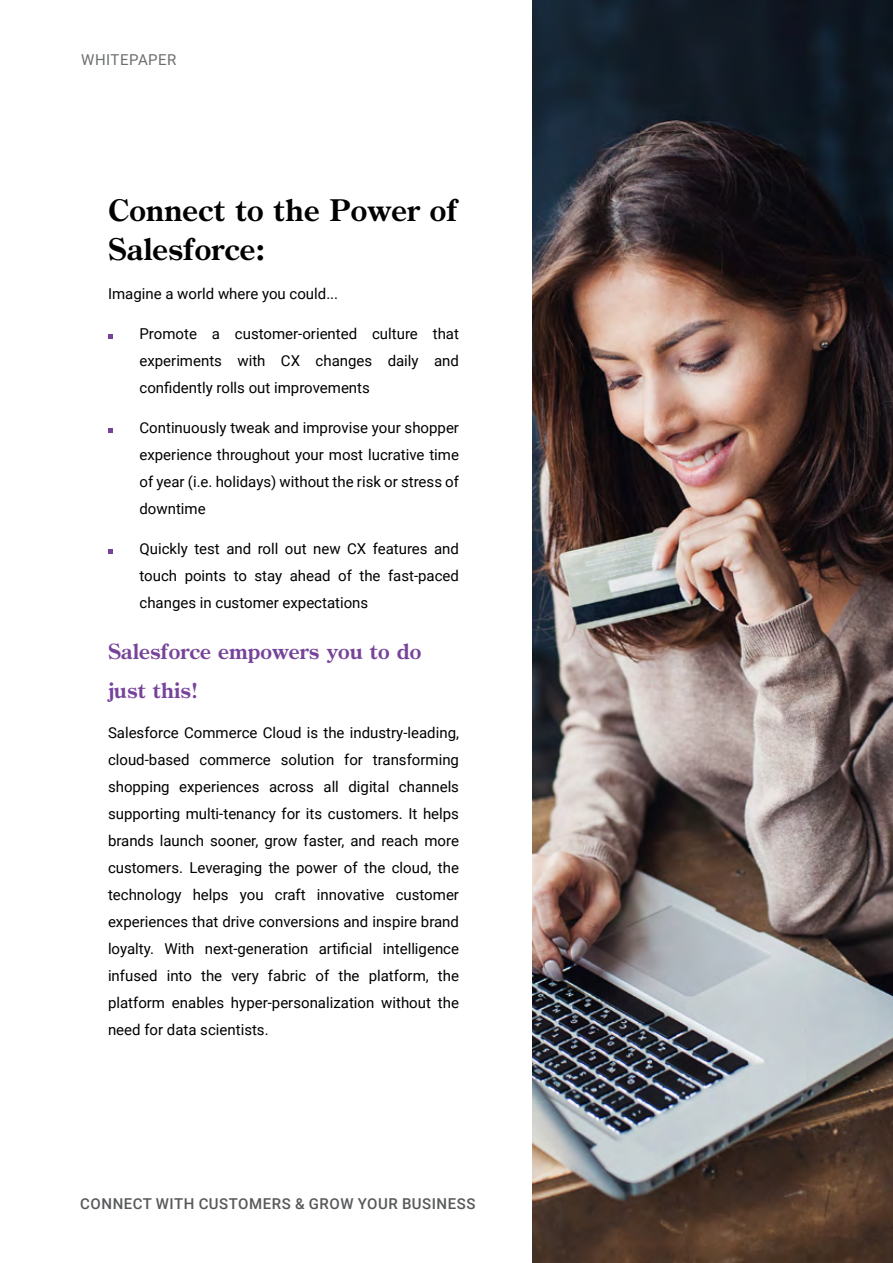
<style>
.page{position:relative;width:893px;height:1263px;background:#fff}
.page>*{position:absolute;margin:0;border:0;box-sizing:border-box;transform-origin:0 0}
.t1{font:700 30px/39px "MM Century Old";color:#000}
.t2{font:700 21px/39px "MM Century Old";color:#77439a}
.t3{font:15px/27px "Roboto";color:#000;text-align:justify}
.t4{font:500 15px "Roboto";letter-spacing:.035em;color:#58595b}
.t5{font:15px "Roboto";letter-spacing:.035em;color:#6d6e71}
</style>
<div class="page">
<img style="left:532px;top:0;width:361px;height:1263px">
<svg style="left:108px;top:335px;width:4px;height:4px"></svg>
<svg style="left:108px;top:428px;width:4px;height:5px"></svg>
<svg style="left:108px;top:549px;width:4px;height:5px"></svg>
<p class="t5" style="left:81px;top:49px;width:97px">WHITEPAPER</p>
<h1 class="t1" style="left:108px;top:192px;width:352px">Connect to the Power of<br>Salesforce:</h1>
<p class="t3" style="left:108px;top:280px;width:232px">Imagine a world where you could...</p>
<p class="t3" style="left:139px;top:320px;width:321px">Promote a customer-oriented culture that experiments with CX changes daily and confidently rolls out improvements</p>
<p class="t3" style="left:139px;top:413px;width:321px">Continuously tweak and improvise your shopper experience throughout your most lucrative time of year (i.e. holidays) without the risk or stress of downtime</p>
<p class="t3" style="left:139px;top:534px;width:321px">Quickly test and roll out new CX features and touch points to stay ahead of the fast-paced changes in customer expectations</p>
<h2 class="t2" style="left:108px;top:634px;width:315px">Salesforce empowers you to do just this!</h2>
<p class="t3" style="left:108px;top:719px;width:353px">Salesforce Commerce Cloud is the industry-leading, cloud-based commerce solution for transforming shopping experiences across all digital channels supporting multi-tenancy for its customers. It helps brands launch sooner, grow faster, and reach more customers. Leveraging the power of the cloud, the technology helps you craft innovative customer experiences that drive conversions and inspire brand loyalty. With next-generation artificial intelligence infused into the very fabric of the platform, the platform enables hyper-personalization without the need for data scientists.</p>
<p class="t4" style="left:80px;top:1193px;width:397px">CONNECT WITH CUSTOMERS &amp; GROW YOUR BUSINESS</p>
</div>
